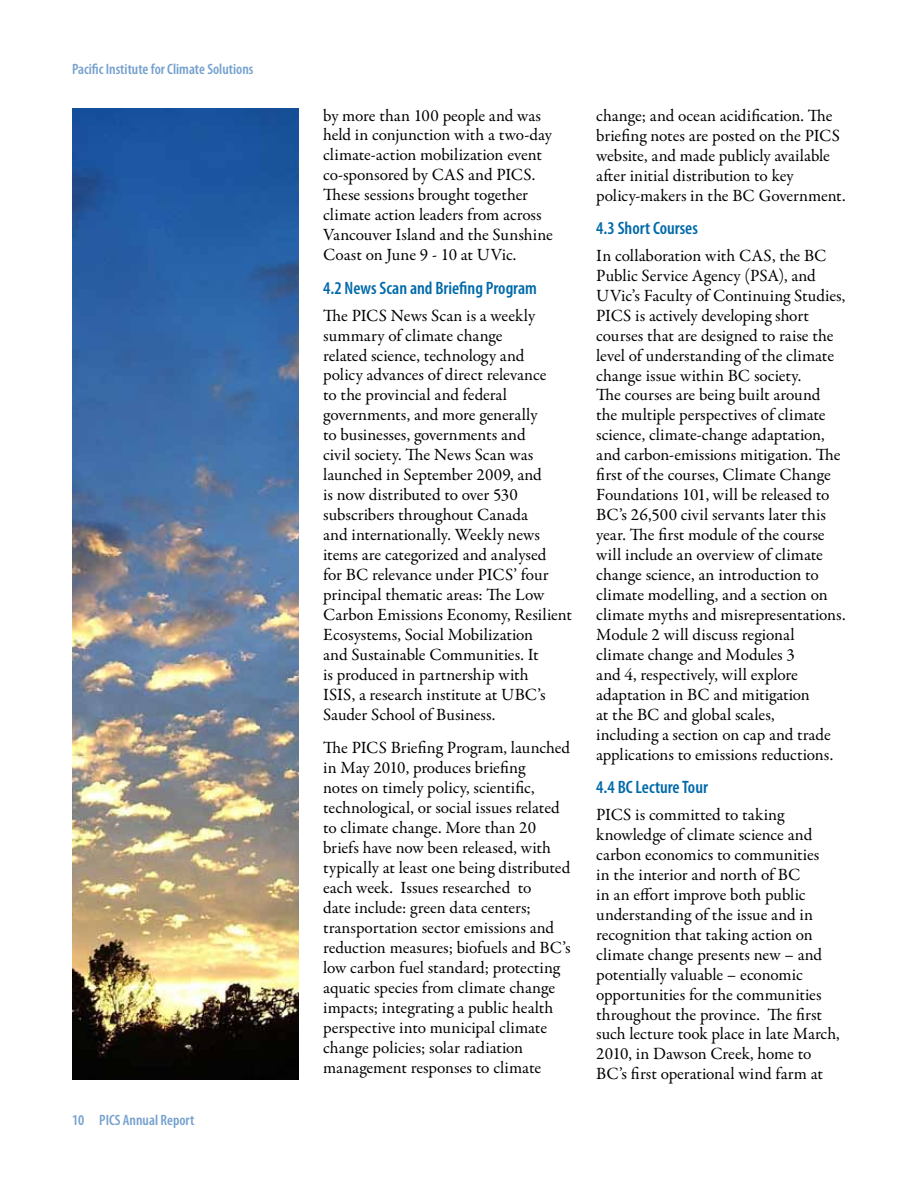
<style>
.page{position:relative;width:918px;height:1188px;background:#fff}
.page>*{position:absolute;margin:0;border:0;box-sizing:border-box;transform-origin:0 0}
.t1{font:600 condensed 18px "Myriad Pro";color:#0069aa}
.t2{font:17.25px/20px "Garamond Premr Pro";color:#000}
.t3{font:600 condensed 15px "Myriad Pro";color:#75a1ce}
</style>
<div class="page">
<img style="left:72px;top:108px;width:226px;height:972px">
<p class="t3" style="left:72px;top:60px;width:183px">Pacific Institute for Climate Solutions</p>
<p class="t3" style="left:72px;top:1111px;width:124px">10 PICS Annual Report</p>
<p class="t2" style="left:323px;top:106px;width:231px">by more than 100 people and was held in conjunction with a two-day climate-action mobilization event co-sponsored by CAS and PICS.<br>These sessions brought together climate action leaders from across<br>Vancouver Island and the Sunshine<br>Coast on June 9 - 10 at UVic.</p>
<p class="t1" style="left:323px;top:277px;width:215px">4.2 News Scan and Briefing Program</p>
<p class="t2" style="left:323px;top:306px;width:250px">The PICS News Scan is a weekly summary of climate change<br>related science, technology and<br>policy advances of direct relevance<br>to the provincial and federal governments, and more generally<br>to businesses, governments and<br>civil society. The News Scan was launched in September 2009, and<br>is now distributed to over 530 subscribers throughout Canada<br>and internationally. Weekly news items are categorized and analysed<br>for BC relevance under PICS’ four principal thematic areas: The Low<br>Carbon Emissions Economy, Resilient<br>Ecosystems, Social Mobilization<br>and Sustainable Communities. It<br>is produced in partnership with<br>ISIS, a research institute at UBC’s<br>Sauder School of Business.</p>
<p class="t2" style="left:323px;top:738px;width:249px">The PICS Briefing Program, launched in May 2010, produces briefing<br>notes on timely policy, scientific, technological, or social issues related to climate change. More than 20 briefs have now been released, with typically at least one being distributed each week. Issues researched to<br>date include: green data centers; transportation sector emissions and reduction measures; biofuels and BC’s low carbon fuel standard; protecting aquatic species from climate change impacts; integrating a public health perspective into municipal climate change policies; solar radiation management responses to climate</p>
<p class="t2" style="left:596px;top:106px;width:251px">change; and ocean acidification. The briefing notes are posted on the PICS website, and made publicly available after initial distribution to key policy-makers in the BC Government.</p>
<p class="t1" style="left:596px;top:217px;width:103px">4.3 Short Courses</p>
<p class="t2" style="left:596px;top:246px;width:251px">In collaboration with CAS, the BC Public Service Agency (PSA), and UVic’s Faculty of Continuing Studies, PICS is actively developing short courses that are designed to raise the level of understanding of the climate change issue within BC society.<br>The courses are being built around the multiple perspectives of climate science, climate-change adaptation, and carbon-emissions mitigation. The first of the courses, Climate Change Foundations 101, will be released to BC’s 26,500 civil servants later this year. The first module of the course will include an overview of climate change science, an introduction to climate modelling, and a section on climate myths and misrepresentations.<br>Module 2 will discuss regional climate change and Modules 3<br>and 4, respectively, will explore adaptation in BC and mitigation<br>at the BC and global scales,<br>including a section on cap and trade applications to emissions reductions.</p>
<p class="t1" style="left:596px;top:776px;width:113px">4.4 BC Lecture Tour</p>
<p class="t2" style="left:596px;top:805px;width:245px">PICS is committed to taking knowledge of climate science and carbon economics to communities<br>in the interior and north of BC<br>in an effort improve both public understanding of the issue and in recognition that taking action on climate change presents new – and potentially valuable – economic opportunities for the communities throughout the province. The first such lecture took place in late March,<br>2010, in Dawson Creek, home to<br>BC’s first operational wind farm at</p>
</div>
